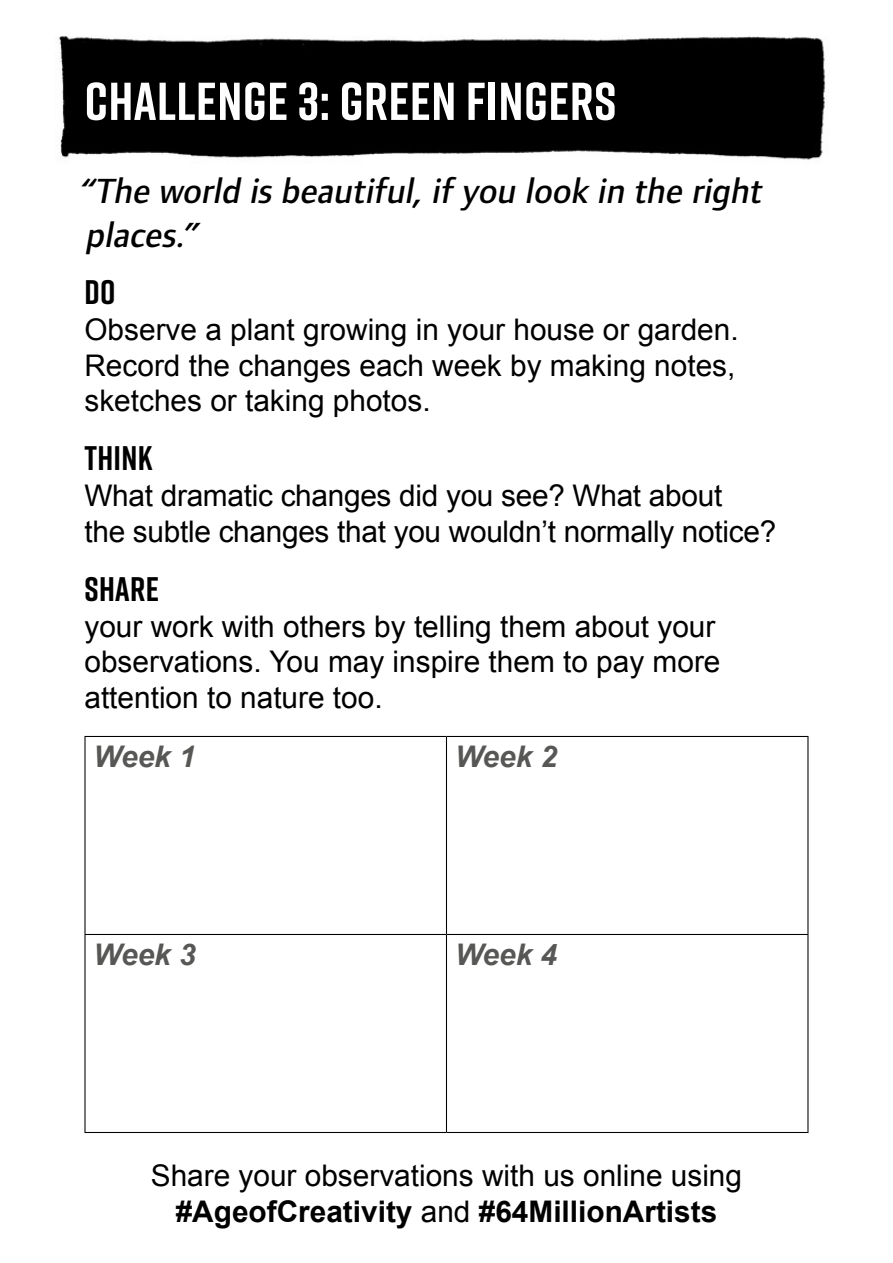
<style>
.page{position:relative;width:893px;height:1263px;background:#fff}
.page>*{position:absolute;margin:0;border:0;box-sizing:border-box;transform-origin:0 0}
.t1{font:700 53.25px "Rift";letter-spacing:.01em;color:#fff}
.t2{font:italic 500 36.15px/43.3px "Foundry Form Sans";color:#000}
.t3{font:700 34.05px "Rift";letter-spacing:.01em;color:#000}
.t4{font:29.85px/35.7px "Arial";color:#000}
.t5{font:italic 700 29.85px "Arial";color:#575756}
.s1{font-weight:700}
</style>
<div class="page">
<img style="left:58px;top:36px;width:768px;height:124px">
<hr style="left:84px;top:736px;width:362px;height:1px;background:#000">
<hr style="left:84px;top:737px;width:2px;height:197px;background:#000">
<hr style="left:446px;top:736px;width:362px;height:1px;background:#000">
<hr style="left:446px;top:737px;width:1px;height:197px;background:#000">
<hr style="left:807px;top:737px;width:1px;height:197px;background:#000">
<hr style="left:84px;top:934px;width:362px;height:1px;background:#000">
<hr style="left:84px;top:935px;width:2px;height:197px;background:#000">
<hr style="left:446px;top:934px;width:362px;height:1px;background:#000">
<hr style="left:446px;top:935px;width:1px;height:197px;background:#000">
<hr style="left:807px;top:935px;width:1px;height:197px;background:#000">
<hr style="left:84px;top:1132px;width:362px;height:1px;background:#000">
<hr style="left:446px;top:1132px;width:362px;height:1px;background:#000">
<p class="t1" style="left:84px;top:63px;width:533px">CHALLENGE 3: GREEN FINGERS</p>
<p class="t2" style="left:78px;top:169px;width:691px">“The world is beautiful,ifyou look in the right places.”</p>
<p class="t3" style="left:84px;top:268px;width:33px">DO</p>
<p class="t4" style="left:84px;top:312px;width:656px;text-align:justify">Observe a plant growing in your house or garden.<br>Record the changes each week by making notes, sketches or taking photos.</p>
<p class="t3" style="left:84px;top:434px;width:70px">THINK</p>
<p class="t4" style="left:84px;top:478px;width:693px">What dramatic changes did you see? What about<br>the subtle changes that you wouldn’t normally notice?</p>
<p class="t3" style="left:84px;top:565px;width:76px">SHARE</p>
<p class="t4" style="left:84px;top:609px;width:637px">your work with others by telling them about your observations. You may inspire them to pay more attention to nature too.</p>
<p class="t5" style="left:94px;top:737px;width:104px">Week 1</p>
<p class="t5" style="left:455px;top:737px;width:104px">Week 2</p>
<p class="t5" style="left:94px;top:935px;width:104px">Week 3</p>
<p class="t5" style="left:455px;top:935px;width:104px">Week 4</p>
<p class="t4" style="left:151px;top:1158px;width:593px;text-align:center">Share your observations with us online using <span class="s1">#AgeofCreativity</span> and <span class="s1">#64MillionArtists</span></p>
</div>
